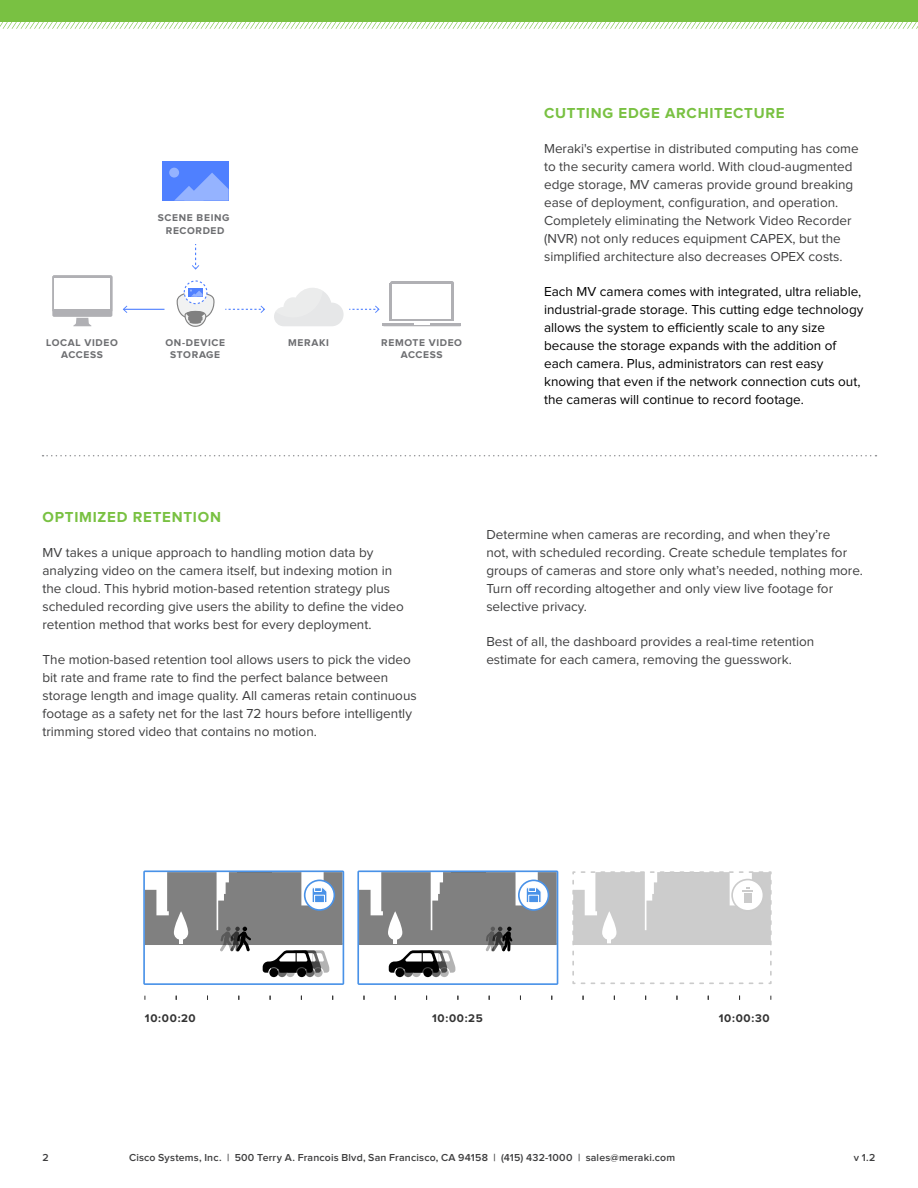
<style>
.page{position:relative;width:918px;height:1188px;background:#fff}
.page>*{position:absolute;margin:0;border:0;box-sizing:border-box;transform-origin:0 0}
.t1{font:700 15px "Proxima Nova";letter-spacing:.05em;color:#79c142}
.t2{font:13.5px/18px "Proxima Nova";color:#3e3e3f}
.t3{font:13.5px/18px "Proxima Nova";color:#000}
.t4{font:700 11.55px "Proxima Nova";letter-spacing:.065em;color:#333}
.Page_Number{font:600 10.5px "Proxima Nova";letter-spacing:.02em;color:#3e3e3f}
.t5{font:700 10.2px/12.3px "Proxima Nova";letter-spacing:.06em;color:#6d6e71;text-align:center}
</style>
<div class="page">
<svg style="left:192px;top:244px;width:7px;height:26px"></svg>
<hr style="left:124px;top:309px;width:40px;height:1px;background:#4f80ff">
<svg style="left:123px;top:306px;width:4px;height:7px"></svg>
<svg style="left:225px;top:306px;width:40px;height:7px"></svg>
<div style="left:184px;top:280px;width:23px;height:24px;border:1px dashed #4f80ff;border-radius:50%"></div>
<svg style="left:189px;top:288px;width:14px;height:2px"></svg>
<svg style="left:176px;top:290px;width:39px;height:37px"></svg>
<div style="left:163px;top:161px;width:66px;height:40px;background:#4f80ff"></div>
<div style="left:169px;top:168px;width:10px;height:10px;background:#95b3ff;border-radius:50%"></div>
<svg style="left:174px;top:173px;width:55px;height:28px"></svg>
<svg style="left:274px;top:288px;width:106px;height:38px"></svg>
<div style="left:390px;top:283px;width:64px;height:38px;background:#b0b0b4"></div>
<hr style="left:390px;top:281px;width:64px;height:4px;background:#b0b0b4;border-radius:2px">
<div style="left:392px;top:284px;width:59px;height:35px;background:#fff"></div>
<hr style="left:383px;top:323px;width:78px;height:2px;background:#b0b0b4">
<hr style="left:383px;top:325px;width:78px;height:1px;background:#b0b0b4">
<svg style="left:414px;top:323px;width:16px;height:2px"></svg>
<div style="left:52px;top:275px;width:60px;height:42px;background:#b0b0b4;border-radius:2px"></div>
<svg style="left:52px;top:275px;width:60px;height:34px"></svg>
<div style="left:55px;top:278px;width:55px;height:31px;background:#fff"></div>
<svg style="left:73px;top:318px;width:19px;height:8px"></svg>
<svg style="left:43px;top:455px;width:833px;height:1px"></svg>
<svg style="left:143px;top:870px;width:201px;height:115px"></svg>
<div style="left:314px;top:887px;width:8px;height:5px;border:1px solid #fff"></div>
<div style="left:315px;top:895px;width:9px;height:8px;background:#4992e8"></div>
<div style="left:314px;top:895px;width:11px;height:8px;border:1px solid #fff"></div>
<svg style="left:357px;top:870px;width:201px;height:115px"></svg>
<div style="left:528px;top:887px;width:8px;height:5px;border:1px solid #fff"></div>
<div style="left:529px;top:895px;width:10px;height:8px;background:#4992e8"></div>
<div style="left:528px;top:895px;width:11px;height:8px;border:1px solid #fff"></div>
<svg style="left:572px;top:871px;width:200px;height:113px"></svg>
<div style="left:0;top:0;width:918px;height:22px;background:#79c142"></div>
<svg style="left:0;top:22px;width:918px;height:7px"></svg>
<p class="t5" style="left:158px;top:212px;width:73px">SCENE BEING<br>RECORDED</p>
<p class="t5" style="left:46px;top:337px;width:73px">LOCAL VIDEO<br>ACCESS</p>
<p class="t5" style="left:288px;top:337px;width:42px">MERAKI</p>
<p class="t5" style="left:381px;top:337px;width:82px">REMOTE VIDEO<br>ACCESS</p>
<p class="t5" style="left:165px;top:337px;width:61px">ON-DEVICE<br>STORAGE</p>
<p class="t1" style="left:544px;top:105px;width:242px">CUTTING EDGE ARCHITECTURE</p>
<p class="t2" style="left:544px;top:140px;width:316px">Meraki's expertise in distributed computing has come to the security camera world. With cloud-augmented edge storage, MV cameras provide ground breaking ease of deployment, configuration, and operation.<br>Completely eliminating the Network Video Recorder (NVR) not only reduces equipment CAPEX, but the simplified architecture also decreases OPEX costs.</p>
<p class="t3" style="left:544px;top:283px;width:321px">Each MV camera comes with integrated, ultra reliable, industrial-grade storage. This cutting edge technology allows the system to efficiently scale to any size because the storage expands with the addition of each camera. Plus, administrators can rest easy knowing that even if the network connection cuts out, the cameras will continue to record footage.</p>
<p class="t1" style="left:43px;top:509px;width:180px">OPTIMIZED RETENTION</p>
<p class="t2" style="left:43px;top:544px;width:363px">MV takes a unique approach to handling motion data by analyzing video on the camera itself, but indexing motion in the cloud. This hybrid motion-based retention strategy plus scheduled recording give users the ability to define the video retention method that works best for every deployment.</p>
<p class="t2" style="left:43px;top:651px;width:376px">The motion-based retention tool allows users to pick the video bit rate and frame rate to find the perfect balance between storage length and image quality. All cameras retain continuous footage as a safety net for the last 72 hours before intelligently trimming stored video that contains no motion.</p>
<p class="t2" style="left:486px;top:526px;width:378px">Determine when cameras are recording, and when they’re<br>not, with scheduled recording. Create schedule templates for groups of cameras and store only what’s needed, nothing more.<br>Turn off recording altogether and only view live footage for selective privacy.</p>
<p class="t2" style="left:486px;top:633px;width:330px">Best of all, the dashboard provides a real-time retention estimate for each camera, removing the guesswork.</p>
<p class="t4" style="left:145px;top:1013px;width:52px">10:00:20</p>
<p class="t4" style="left:432px;top:1013px;width:52px">10:00:25</p>
<p class="t4" style="left:719px;top:1013px;width:52px">10:00:30</p>
<p class="Page_Number" style="left:43px;top:1152px;width:8px">2</p>
<p class="Page_Number" style="left:129px;top:1151px;width:548px">Cisco Systems, Inc. | 500 Terry A. Francois Blvd, San Francisco, CA 94158 | (415) 432-1000 | sales@meraki.com</p>
<p class="Page_Number" style="left:854px;top:1151px;width:23px">v 1.2</p>
</div>
